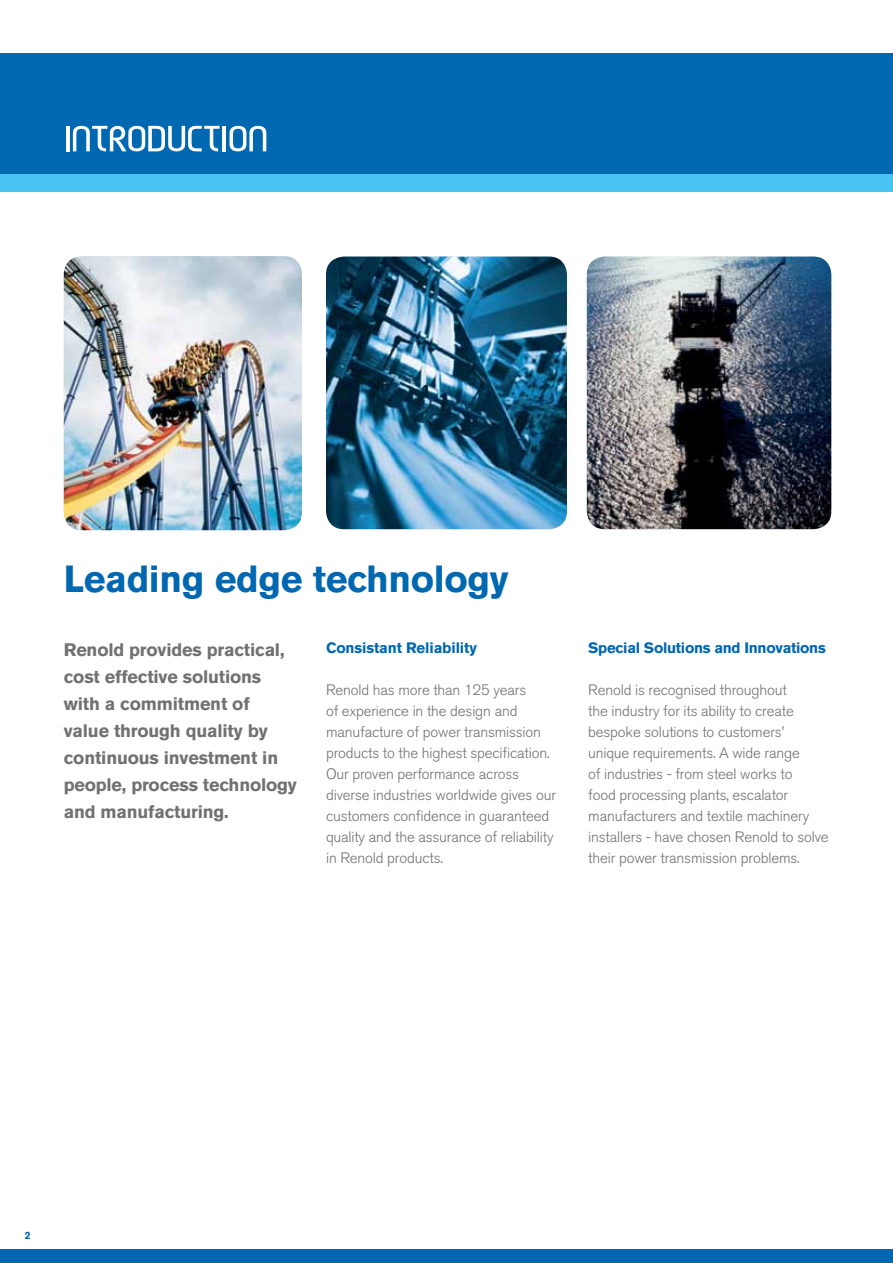
<style>
.page{position:relative;width:893px;height:1263px;background:#fff}
.page>*{position:absolute;margin:0;border:0;box-sizing:border-box;transform-origin:0 0}
.t1{font:51px "DECKFACE";color:#fff}
.t2{font:700 37.5px "Akzidenz Grotesk BE";letter-spacing:-.01em;color:#0067b1}
.t3{font:700 18px/27px "Akzidenz Grotesk BE";letter-spacing:-.01em;color:#717073}
.t4{font:300 15px/21px "Akzidenz Grotesk BE";letter-spacing:-.01em;color:#717073}
.t5{font:700 15px "Akzidenz Grotesk BE";letter-spacing:-.02em;color:#0067b1}
.t6{font:700 10.5px "Akzidenz Grotesk BE";color:#0067b1}
</style>
<div class="page">
<div style="left:0;top:54px;width:893px;height:120px;background:#0067b1"></div>
<div style="left:0;top:174px;width:893px;height:17px;background:#49c3f1"></div>
<div style="left:0;top:1249px;width:893px;height:14px;background:#0067b1"></div>
<img style="left:64px;top:256px;width:238px;height:274px">
<img style="left:326px;top:257px;width:241px;height:272px">
<img style="left:587px;top:257px;width:244px;height:272px">
<h1 class="t1" style="left:64px;top:114px;width:206px">INTRODUCTION</h1>
<h2 class="t2" style="left:64px;top:557px;width:446px">Leading edge technology</h2>
<p class="t3" style="left:64px;top:636px;width:235px">Renold provides practical, cost effective solutions with a commitment of value through quality by continuous investment in people, process technology and manufacturing.</p>
<p class="t5" style="left:326px;top:639px;width:152px">Consistant Reliability</p>
<p class="t4" style="left:326px;top:680px;width:231px">Renold has more than 125 years<br>of experience in the design and manufacture of power transmission products to the highest specification.<br>Our proven performance across diverse industries worldwide gives our customers confidence in guaranteed quality and the assurance of reliability in Renold products.</p>
<p class="t5" style="left:588px;top:639px;width:239px">Special Solutions and Innovations</p>
<p class="t4" style="left:588px;top:680px;width:242px">Renold is recognised throughout<br>the industry for its ability to create bespoke solutions to customers’ unique requirements. A wide range<br>of industries - from steel works to<br>food processing plants, escalator manufacturers and textile machinery installers - have chosen Renold to solve their power transmission problems.</p>
<p class="t6" style="left:25px;top:1229px;width:7px">2</p>
</div>
